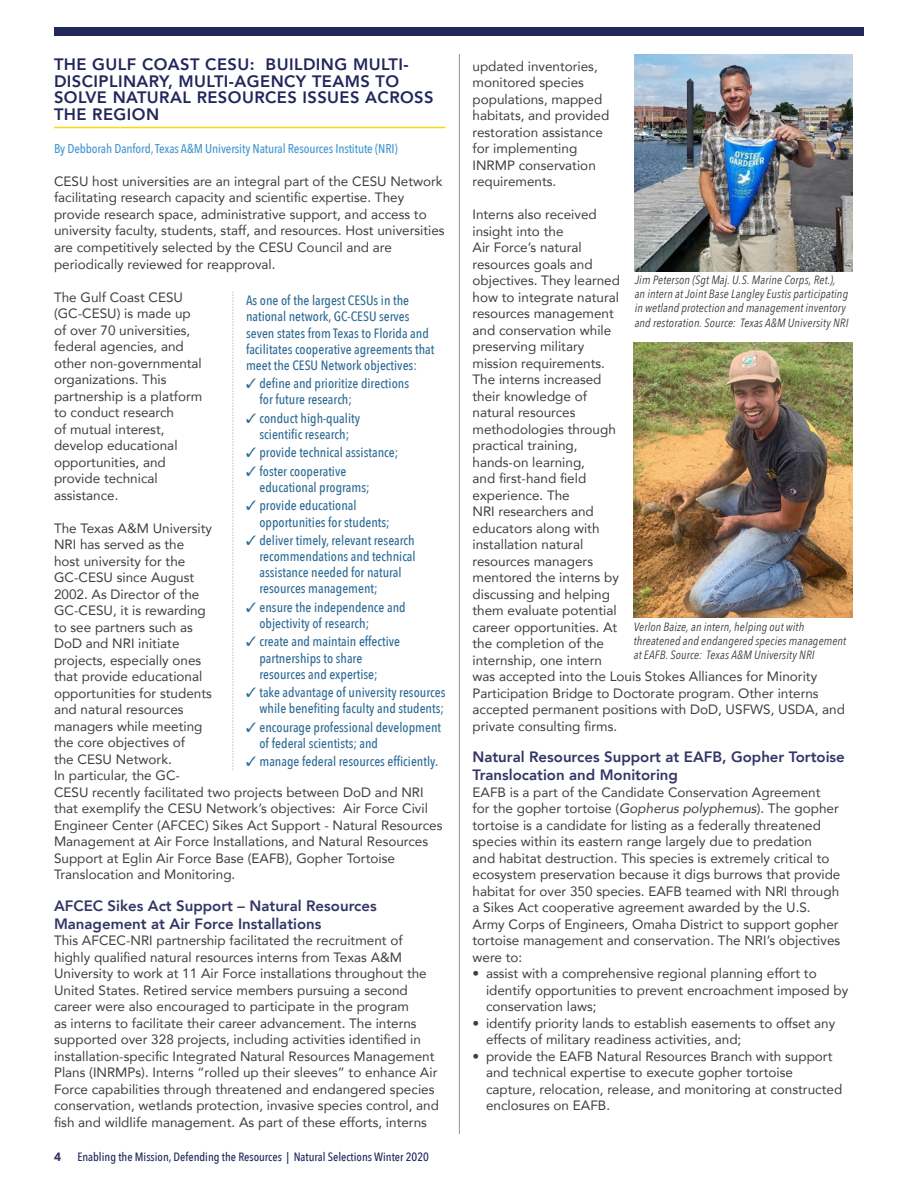
<style>
.page{position:relative;width:918px;height:1188px;background:#fff}
.page>*{position:absolute;margin:0;border:0;box-sizing:border-box;transform-origin:0 0}
._01_Heading{font:800 16.5px/16.5px "Avenir";letter-spacing:.025em;color:#22275c}
._03_Body_blue_callou{font:800 15px/18px "Avenir";color:#333566}
.body_blue{font:13.5px/16.5px "Avenir";color:#3e3e3f}
.body_blue-2{font:500 13.5px/16.2px "Avenir Next Condensed";color:#2e6b95}
._03_Author{font:500 12.75px "Avenir Next Condensed";letter-spacing:-.01em;color:#4597d0}
._07_Caption{font:italic 12px/14.4px "Avenir Next Condensed";letter-spacing:.01em;color:#3e3e3f}
.t1{font:500 12px "Avenir Next Condensed";color:#22275c}
.t2{font:900 12px "Avenir";color:#333566}
.s1{font-style:italic}
</style>
<div class="page">
<div style="left:54px;top:27px;width:810px;height:9px;background:#22275c"></div>
<hr style="left:54px;top:127px;width:392px;height:1px;background:#fad910">
<img style="left:634px;top:343px;width:218px;height:275px">
<hr style="left:459px;top:54px;width:1px;height:1080px;background:#939598">
<svg style="left:232px;top:292px;width:1px;height:478px"></svg>
<img style="left:635px;top:54px;width:217px;height:217px">
<p class="_01_Heading" style="left:54px;top:57px;width:381px">THE GULF COAST CESU: BUILDING MULTI-<br>DISCIPLINARY, MULTI-AGENCY TEAMS TO<br>SOLVE NATURAL RESOURCES ISSUES ACROSS<br>THE REGION</p>
<p class="_03_Author" style="left:54px;top:141px;width:345px">By Debborah Danford, Texas A&amp;M University Natural Resources Institute (NRI)</p>
<p class="body_blue" style="left:54px;top:173px;width:392px">CESU host universities are an integral part of the CESU Network facilitating research capacity and scientific expertise. They provide research space, administrative support, and access to university faculty, students, staff, and resources. Host universities are competitively selected by the CESU Council and are periodically reviewed for reapproval.</p>
<p class="body_blue" style="left:54px;top:288px;width:150px">The Gulf Coast CESU (GC-CESU) is made up of over 70 universities, federal agencies, and other non-governmental organizations. This partnership is a platform to conduct research<br>of mutual interest, develop educational opportunities, and provide technical assistance.</p>
<p class="body_blue" style="left:54px;top:519px;width:390px">The Texas A&amp;M University<br>NRI has served as the<br>host university for the<br>GC-CESU since August<br>2002. As Director of the<br>GC-CESU, it is rewarding<br>to see partners such as<br>DoD and NRI initiate<br>projects, especially ones<br>that provide educational<br>opportunities for students<br>and natural resources<br>managers while meeting<br>the core objectives of<br>the CESU Network.<br>In particular, the GC-<br>CESU recently facilitated two projects between DoD and NRI that exemplify the CESU Network’s objectives: Air Force Civil<br>Engineer Center (AFCEC) Sikes Act Support - Natural Resources<br>Management at Air Force Installations, and Natural Resources<br>Support at Eglin Air Force Base (EAFB), Gopher Tortoise<br>Translocation and Monitoring.</p>
<p class="_03_Body_blue_callou" style="left:54px;top:896px;width:324px">AFCEC Sikes Act Support – Natural Resources<br>Management at Air Force Installations</p>
<p class="body_blue" style="left:54px;top:932px;width:387px">This AFCEC-NRI partnership facilitated the recruitment of highly qualified natural resources interns from Texas A&amp;M University to work at 11 Air Force installations throughout the United States. Retired service members pursuing a second career were also encouraged to participate in the program<br>as interns to facilitate their career advancement. The interns supported over 328 projects, including activities identified in installation-specific Integrated Natural Resources Management Plans (INRMPs). Interns “rolled up their sleeves” to enhance Air Force capabilities through threatened and endangered species conservation, wetlands protection, invasive species control, and fish and wildlife management. As part of these efforts, interns</p>
<p class="body_blue-2" style="left:246px;top:292px;width:190px">As one of the largest CESUs in the national network, GC-CESU serves seven states from Texas to Florida and facilitates cooperative agreements that meet the CESU Network objectives:</p>
<p class="body_blue-2" style="left:260px;top:375px;width:151px;text-indent:-14px">✓ define and prioritize directions for future research;</p>
<p class="body_blue-2" style="left:246px;top:410px;width:116px;text-align:center">✓ conduct high-quality scientific research;</p>
<p class="body_blue-2" style="left:246px;top:445px;width:154px">✓ provide technical assistance;</p>
<p class="body_blue-2" style="left:260px;top:463px;width:112px;text-indent:-14px">✓ foster cooperative educational programs;</p>
<p class="body_blue-2" style="left:260px;top:497px;width:132px;text-indent:-14px">✓ provide educational opportunities for students;</p>
<p class="body_blue-2" style="left:260px;top:532px;width:158px;text-indent:-14px">✓ deliver timely, relevant research recommendations and technical assistance needed for natural resources management;</p>
<p class="body_blue-2" style="left:260px;top:599px;width:148px;text-indent:-14px">✓ ensure the independence and objectivity of research;</p>
<p class="body_blue-2" style="left:260px;top:634px;width:142px;text-indent:-14px">✓ create and maintain effective partnerships to share resources and expertise;</p>
<p class="body_blue-2" style="left:246px;top:684px;width:201px;text-align:right">✓ take advantage of university resources while benefiting faculty and students;</p>
<p class="body_blue-2" style="left:260px;top:719px;width:183px;text-indent:-14px">✓ encourage professional development of federal scientists; and</p>
<p class="body_blue-2" style="left:246px;top:753px;width:194px">✓ manage federal resources efficiently.</p>
<p class="t2" style="left:54px;top:1147px;width:9px">4</p>
<p class="t1" style="left:77px;top:1150px;width:353px">Enabling the Mission, Defending the Resources | Natural Selections Winter 2020</p>
<p class="body_blue" style="left:472px;top:57px;width:138px">updated inventories, monitored species populations, mapped habitats, and provided restoration assistance for implementing<br>INRMP conservation requirements.</p>
<p class="body_blue" style="left:472px;top:206px;width:374px">Interns also received<br>insight into the<br>Air Force’s natural<br>resources goals and<br>objectives. They learned<br>how to integrate natural<br>resources management<br>and conservation while<br>preserving military<br>mission requirements.<br>The interns increased<br>their knowledge of<br>natural resources<br>methodologies through<br>practical training,<br>hands-on learning,<br>and first-hand field<br>experience. The<br>NRI researchers and<br>educators along with<br>installation natural<br>resources managers<br>mentored the interns by<br>discussing and helping<br>them evaluate potential<br>career opportunities. At<br>the completion of the<br>internship, one intern<br>was accepted into the Louis Stokes Alliances for Minority<br>Participation Bridge to Doctorate program. Other interns accepted permanent positions with DoD, USFWS, USDA, and private consulting firms.</p>
<p class="_03_Body_blue_callou" style="left:472px;top:748px;width:374px">Natural Resources Support at EAFB, Gopher Tortoise<br>Translocation and Monitoring</p>
<p class="body_blue" style="left:472px;top:783px;width:370px">EAFB is a part of the Candidate Conservation Agreement for the gopher tortoise (<span class="s1">Gopherus polyphemus</span>). The gopher tortoise is a candidate for listing as a federally threatened species within its eastern range largely due to predation<br>and habitat destruction. This species is extremely critical to ecosystem preservation because it digs burrows that provide habitat for over 350 species. EAFB teamed with NRI through a Sikes Act cooperative agreement awarded by the U.S.<br>Army Corps of Engineers, Omaha District to support gopher tortoise management and conservation. The NRI’s objectives were to:</p>
<p class="body_blue" style="left:486px;top:965px;width:364px;text-indent:-14px">• assist with a comprehensive regional planning effort to identify opportunities to prevent encroachment imposed by conservation laws;</p>
<p class="body_blue" style="left:486px;top:1014px;width:351px;text-indent:-14px">• identify priority lands to establish easements to offset any effects of military readiness activities, and;</p>
<p class="body_blue" style="left:486px;top:1047px;width:358px;text-indent:-14px">• provide the EAFB Natural Resources Branch with support and technical expertise to execute gopher tortoise capture, relocation, release, and monitoring at constructed enclosures on EAFB.</p>
<p class="_07_Caption" style="left:635px;top:272px;width:215px">Jim Peterson (Sgt Maj. U.S. Marine Corps, Ret.), an intern at Joint Base Langley Eustis participating in wetland protection and management inventory and restoration. Source: Texas A&amp;M University NRI</p>
<p class="_07_Caption" style="left:634px;top:619px;width:214px">Verlon Baize, an intern, helping out with threatened and endangered species management at EAFB. Source: Texas A&amp;M University NRI</p>
</div>
